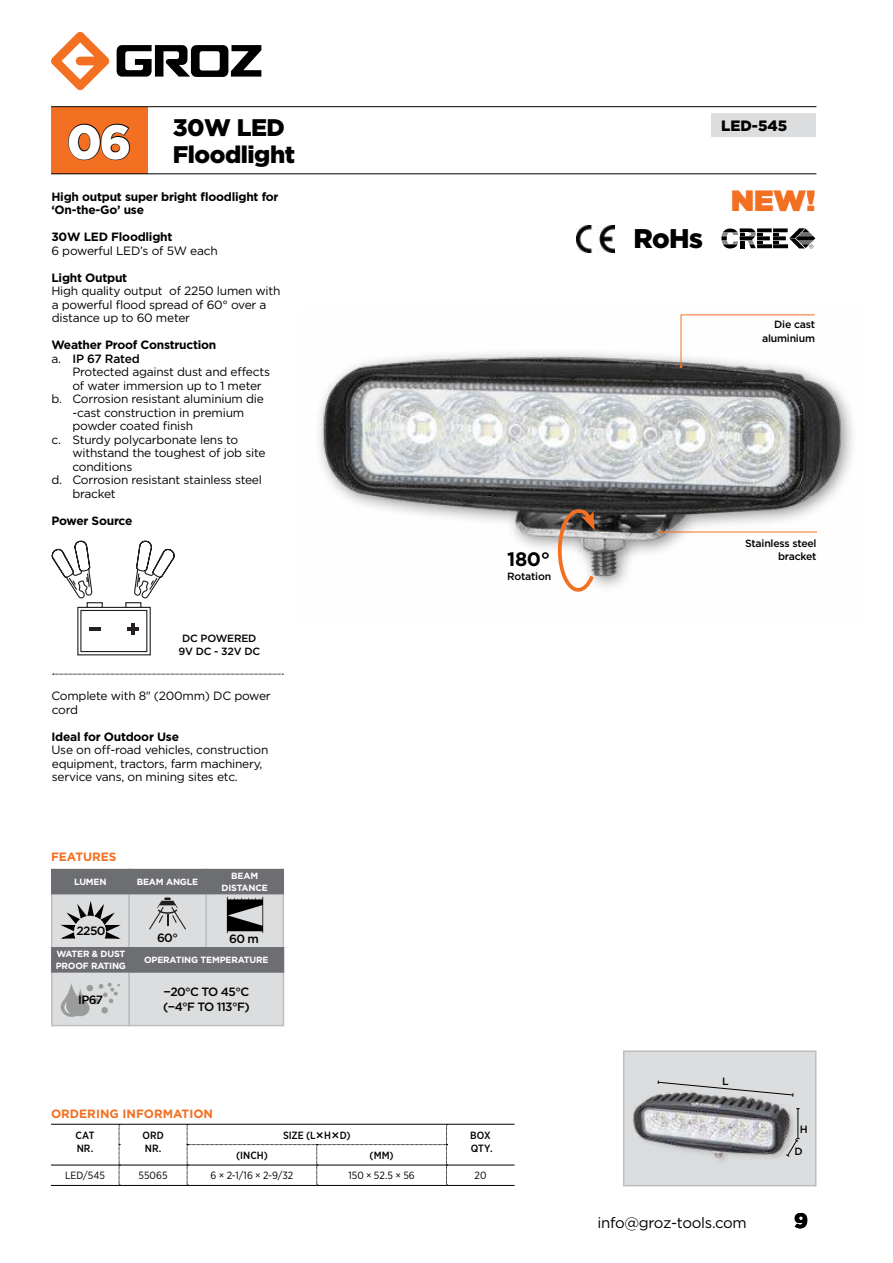
<style>
.page{position:relative;width:893px;height:1263px;background:#fff}
.page>*{position:absolute;margin:0;border:0;box-sizing:border-box;transform-origin:0 0}
.t1{font:900 48px "Gotham";color:#fff}
.t2{font:900 29.4px "Gotham";color:#f36f21}
.t3{font:900 27px "Gotham";color:#000}
.t4{font:900 24px/27px "Gotham";letter-spacing:-.02em;color:#000}
.t5{font:900 21px "Gotham";color:#000}
.t6{font:700 19.5px "Gotham";color:#000}
.t7{font:15px "Gotham";letter-spacing:-.02em;color:#000}
.t8{font:900 15px "Gotham";color:#000}
.t9{font:12px/13.5px "Gotham";letter-spacing:-.02em;color:#000}
.t10{font:700 12px/13.5px "Gotham";letter-spacing:-.02em;color:#000}
.t11{font:500 12px/14.7px "Gotham";letter-spacing:-.05em;color:#000}
.t12{font:700 12px "Gotham";color:#f36f21}
.t13{font:500 10.5px/13.5px "Gotham";letter-spacing:-.02em;color:#000;text-align:right}
.t14{font:10.5px "Gotham Narrow";color:#000}
.t15{font:500 10.5px/13.5px "Gotham Narrow";letter-spacing:.005em;color:#000}
.t16{font:700 9px/12px "Gotham";letter-spacing:-.02em;color:#fff;text-align:center}
.s1{font-weight:400}
.s2{font-weight:500}
.s3{font-family:"Gotham Narrow"}
</style>
<div class="page">
<svg style="left:117px;top:45px;width:144px;height:32px"></svg>
<svg style="left:51px;top:32px;width:59px;height:58px"></svg>
<div style="left:51px;top:107px;width:96px;height:67px;background:#f36f21"></div>
<hr style="left:51px;top:106px;width:765px;height:1px;background:#000">
<hr style="left:51px;top:173px;width:765px;height:1px;background:#000">
<img style="left:318px;top:352px;width:535px;height:236px">
<div style="left:205px;top:893px;width:79px;height:55px;background:#dcddde;border:2px solid #bcbec0"></div>
<div style="left:205px;top:869px;width:79px;height:25px;background:#6d6e71"></div>
<svg style="left:227px;top:897px;width:36px;height:36px"></svg>
<div style="left:128px;top:893px;width:79px;height:55px;background:#dcddde;border:2px solid #bcbec0"></div>
<div style="left:128px;top:869px;width:79px;height:25px;background:#6d6e71"></div>
<svg style="left:149px;top:897px;width:37px;height:32px"></svg>
<hr style="left:51px;top:1165px;width:68px;height:1px;background:#000">
<hr style="left:119px;top:1165px;width:68px;height:1px;background:#000">
<hr style="left:447px;top:1165px;width:67px;height:1px;background:#000">
<hr style="left:51px;top:1124px;width:68px;height:1px;background:#000">
<hr style="left:119px;top:1124px;width:68px;height:1px;background:#000">
<hr style="left:446px;top:1124px;width:68px;height:1px;background:#000">
<hr style="left:51px;top:1185px;width:68px;height:1px;background:#000">
<hr style="left:119px;top:1185px;width:68px;height:1px;background:#000">
<hr style="left:187px;top:1185px;width:130px;height:1px;background:#000">
<hr style="left:317px;top:1185px;width:129px;height:1px;background:#000">
<hr style="left:446px;top:1185px;width:68px;height:1px;background:#000">
<svg style="left:119px;top:1124px;width:1px;height:61px"></svg>
<div style="left:711px;top:114px;width:104px;height:23px;background:#dcddde"></div>
<div style="left:51px;top:893px;width:79px;height:55px;background:#dcddde;border:2px solid #bcbec0"></div>
<div style="left:51px;top:869px;width:79px;height:25px;background:#6d6e71"></div>
<svg style="left:60px;top:901px;width:61px;height:38px"></svg>
<div style="left:128px;top:971px;width:156px;height:55px;background:#dcddde;border:2px solid #bcbec0"></div>
<div style="left:128px;top:947px;width:156px;height:26px;background:#6d6e71;border:2px solid #6d6e71"></div>
<svg style="left:68px;top:123px;width:62px;height:38px"></svg>
<img style="left:577px;top:225px;width:37px;height:27px">
<svg style="left:721px;top:228px;width:94px;height:20px"></svg>
<hr style="left:661px;top:532px;width:156px;height:1px;background:#f36f21">
<div style="left:51px;top:971px;width:79px;height:55px;background:#dcddde;border:2px solid #bcbec0"></div>
<div style="left:51px;top:947px;width:79px;height:25px;background:#6d6e71"></div>
<svg style="left:61px;top:982px;width:59px;height:35px"></svg>
<div style="left:623px;top:1050px;width:193px;height:136px;background:#dcddde;border:2px solid #bcbec0"></div>
<img style="left:633px;top:1095px;width:152px;height:66px">
<svg style="left:657px;top:1080px;width:137px;height:17px"></svg>
<svg style="left:785px;top:1108px;width:15px;height:49px"></svg>
<div style="left:77px;top:607px;width:74px;height:48px;border:1px solid #231f20"></div>
<div style="left:80px;top:610px;width:67px;height:42px;border:1px solid #221f1f"></div>
<svg style="left:87px;top:602px;width:16px;height:6px"></svg>
<svg style="left:125px;top:602px;width:16px;height:6px"></svg>
<hr style="left:89px;top:627px;width:12px;height:4px;background:#231f20">
<hr style="left:127px;top:627px;width:12px;height:4px;background:#231f20">
<hr style="left:131px;top:623px;width:4px;height:12px;background:#231f20">
<svg style="left:52px;top:541px;width:123px;height:58px"></svg>
<svg style="left:679px;top:314px;width:136px;height:54px"></svg>
<svg style="left:53px;top:674px;width:230px;height:1px"></svg>
<svg style="left:556px;top:507px;width:41px;height:85px"></svg>
<svg style="left:187px;top:1124px;width:260px;height:61px"></svg>
<h1 class="t1" style="left:67px;top:109px;width:66px">06</h1>
<h3 class="t4" style="left:173px;top:114px;width:124px">30W LED<br>Floodlight</h3>
<p class="t8" style="left:721px;top:116px;width:68px">LED-545</p>
<p class="t10" style="left:51px;top:190px;width:229px">High output super bright floodlight for ‘On-the-Go’ use</p>
<p class="t10" style="left:51px;top:230px;width:122px">30W LED Floodlight</p>
<p class="t9" style="left:51px;top:244px;width:168px">6 powerful LED’s of 5W each</p>
<p class="t10" style="left:51px;top:271px;width:77px">Light Output</p>
<p class="t9" style="left:51px;top:284px;width:231px">High quality output of 2250 lumen with a powerful flood spread of 60° over a distance up to 60 meter</p>
<p class="t10" style="left:51px;top:338px;width:166px">Weather Proof Construction <span class="s1">a.</span> <span class="s2">IP 67 Rated</span></p>
<p class="t9" style="left:72px;top:365px;width:199px">Protected against dust and effects</p>
<p class="t9" style="left:72px;top:379px;width:191px">of water immersion up to 1 meter</p>
<p class="t9" style="left:51px;top:392px;width:214px">b. Corrosion resistant aluminium die</p>
<p class="t9" style="left:72px;top:406px;width:173px">-cast construction in premium</p>
<p class="t9" style="left:72px;top:419px;width:122px">powder coated finish</p>
<p class="t9" style="left:51px;top:433px;width:188px">c. Sturdy polycarbonate lens to</p>
<p class="t9" style="left:72px;top:446px;width:195px">withstand the toughest of job site</p>
<p class="t9" style="left:72px;top:460px;width:61px">conditions</p>
<p class="t9" style="left:51px;top:473px;width:212px">d. Corrosion resistant stainless steel</p>
<p class="t9" style="left:72px;top:487px;width:45px">bracket</p>
<p class="t10" style="left:51px;top:514px;width:82px">Power Source</p>
<p class="t13" style="left:178px;top:631px;width:83px;text-align:center">DC POWERED<br>9V DC - 32V DC</p>
<p class="t9" style="left:51px;top:689px;width:221px">Complete with 8<span class="s3">"</span> (200mm) DC power cord</p>
<p class="t10" style="left:51px;top:730px;width:129px">Ideal for Outdoor Use</p>
<p class="t9" style="left:51px;top:743px;width:218px">Use on off-road vehicles, construction equipment, tractors, farm machinery, service vans, on mining sites etc.</p>
<p class="t12" style="left:51px;top:849px;width:67px">FEATURES</p>
<p class="t16" style="left:74px;top:876px;width:34px">LUMEN</p>
<p class="t16" style="left:137px;top:876px;width:63px">BEAM ANGLE</p>
<p class="t16" style="left:222px;top:870px;width:48px">BEAM<br>DISTANCE</p>
<p class="t11" style="left:77px;top:923px;width:31px">2250</p>
<p class="t16" style="left:56px;top:948px;width:72px;text-align:left">WATER &amp; DUST<br>PROOF RATING</p>
<p class="t11" style="left:78px;top:992px;width:26px">IP67</p>
<p class="t11" style="left:157px;top:931px;width:23px">60°</p>
<p class="t11" style="left:229px;top:931px;width:31px">60 m</p>
<p class="t16" style="left:144px;top:954px;width:126px">OPERATING TEMPERATURE</p>
<p class="t11" style="left:163px;top:984px;width:88px">−20°C TO 45°C (−4°F TO 113°F)</p>
<h3 class="t6" style="left:507px;top:546px;width:44px">180°</h3>
<p class="t13" style="left:507px;top:569px;width:46px">Rotation</p>
<p class="t12" style="left:51px;top:1106px;width:164px">ORDERING INFORMATION</p>
<p class="t15" style="left:76px;top:1128px;width:20px">CAT<br>NR.</p>
<p class="t15" style="left:142px;top:1128px;width:23px">ORD<br>NR.</p>
<p class="t15" style="left:283px;top:1128px;width:69px">SIZE (L H D)</p>
<p class="t15" style="left:470px;top:1128px;width:24px">BOX<br>QTY.</p>
<p class="t15" style="left:236px;top:1148px;width:33px">(INCH)</p>
<p class="t15" style="left:370px;top:1148px;width:26px">(MM)</p>
<p class="t14" style="left:65px;top:1169px;width:41px">LED/545</p>
<p class="t14" style="left:138px;top:1169px;width:31px">55065</p>
<p class="t14" style="left:211px;top:1169px;width:84px">6 × 2-1/16 × 2-9/32</p>
<p class="t14" style="left:348px;top:1169px;width:68px">150 × 52.5 × 56</p>
<p class="t14" style="left:475px;top:1169px;width:13px">20</p>
<h3 class="t3" style="left:633px;top:220px;width:71px">RoHs</h3>
<h2 class="t2" style="left:731px;top:179px;width:86px">NEW!</h2>
<p class="t13" style="left:762px;top:318px;width:54px">Die cast aluminium</p>
<p class="t13" style="left:745px;top:536px;width:73px">Stainless steel bracket</p>
<p class="t13" style="left:722px;top:1075px;width:8px">L</p>
<p class="t13" style="left:794px;top:1118px;width:15px;line-height:22px;text-align:center">H<br>D</p>
<p class="t7" style="left:597px;top:1213px;width:151px">info@groz-tools.com</p>
<h3 class="t5" style="left:794px;top:1206px;width:15px">9</h3>
</div>
